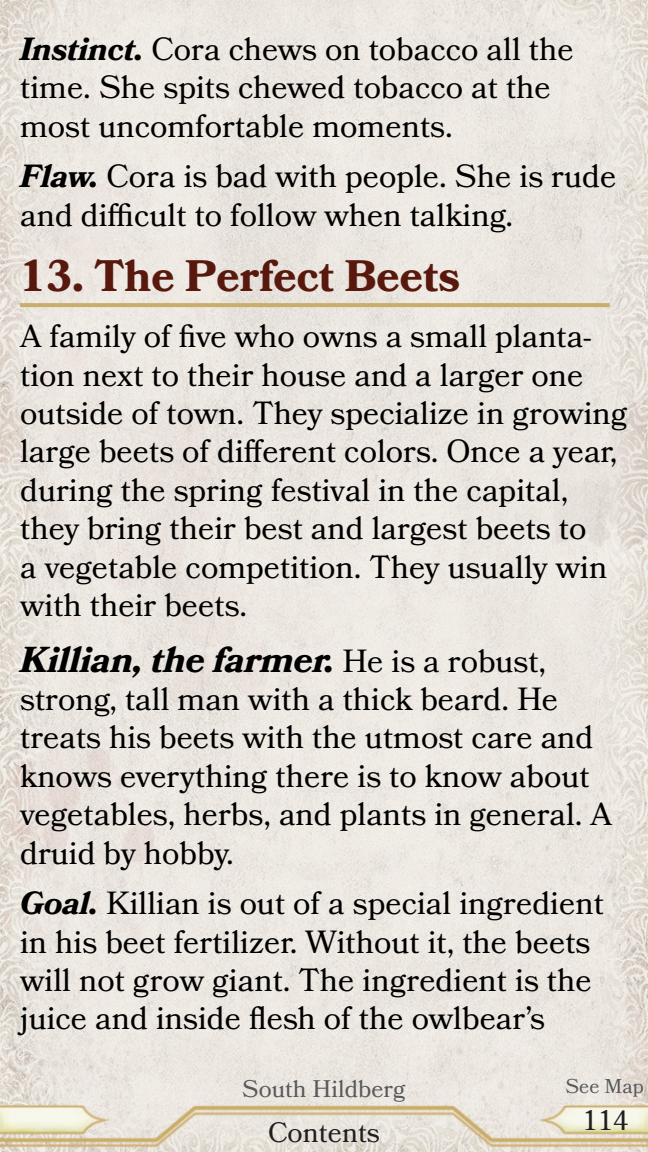
<style>
.page{position:relative;width:648px;height:1152px;background:#fff}
.page>*{position:absolute;margin:0;border:0;box-sizing:border-box;transform-origin:0 0}
.t1{font:700 44px "Bookmania";color:#58180d}
.t2{font:italic 700 36px "Bookmania";color:#000}
.t3{font:32px/38.4px "Bookmania";color:#000}
.t4{font:28px "Bookmania";color:#211d1e}
.t5{font:24px "Bookmania";color:#58595b}
.t6{font:20px "Bookmania";color:#58595b}
.s1{font-weight:700;font-style:italic}
.s2{font-weight:400;font-style:normal;font-size:32px}
</style>
<div class="page">
<img style="left:0;top:0;width:648px;height:1152px">
<svg style="left:20px;top:303px;width:590px;height:4px;background:#c9ae6d"></svg>
<p class="t3" style="left:20px;top:30px;width:555px"><span class="s1">Instinct.</span> Cora chews on tobacco all the time. She spits chewed tobacco at the most uncomfortable moments.</p>
<p class="t3" style="left:20px;top:157px;width:598px"><span class="s1">Flaw.</span> Cora is bad with people. She is rude and difficult to follow when talking.</p>
<h1 class="t1" style="left:20px;top:250px;width:441px">13. The Perfect Beets</h1>
<p class="t3" style="left:20px;top:317px;width:609px">A family of five who owns a small planta&shy;tion next to their house and a larger one outside of town. They specialize in growing large beets of different colors. Once a year, during the spring festival in the capital, they bring their best and largest beets to<br>a vegetable competition. They usually win with their beets.</p>
<p class="t2" style="left:20px;top:638px;width:528px">Killian, the farmer. <span class="s2">He is a robust,</span></p>
<p class="t3" style="left:20px;top:680px;width:593px">strong, tall man with a thick beard. He treats his beets with the utmost care and knows everything there is to know about vegetables, herbs, and plants in general. A druid by hobby.</p>
<p class="t3" style="left:20px;top:884px;width:585px"><span class="s1">Goal.</span> Killian is out of a special ingredient in his beet fertilizer. Without it, the beets will not grow giant. The ingredient is the juice and inside flesh of the owlbear’s</p>
<p class="t5" style="left:242px;top:1075px;width:165px">South Hildberg</p>
<p class="t6" style="left:566px;top:1075px;width:80px">See Map</p>
<p class="t4" style="left:268px;top:1116px;width:113px">Contents</p>
<p class="t4" style="left:583px;top:1104px;width:48px">114</p>
</div>
